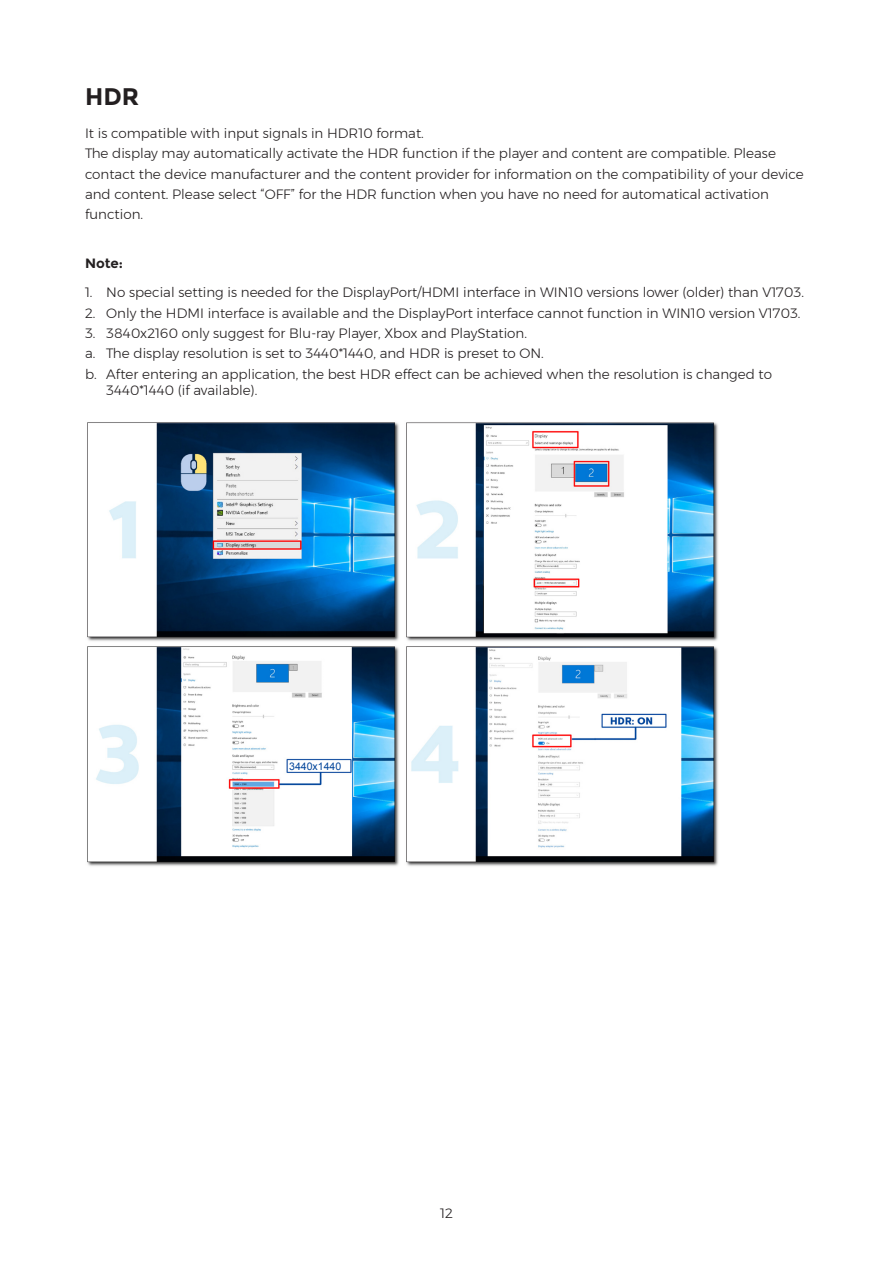
<style>
.page{position:relative;width:893px;height:1263px;background:#fff}
.page>*{position:absolute;margin:0;border:0;box-sizing:border-box;transform-origin:0 0}
.Heading_2{font:700 24px "Montserrat";color:#231f20}
.正文_text-1{font:300 13.5px/20.2px "Montserrat";color:#231f20}
.content_bold{font:700 13.5px "Montserrat";color:#231f20}
.t1{font:10.5px "Arial";color:#00449a}
</style>
<div class="page">
<img style="left:87px;top:422px;width:312px;height:219px">
<img style="left:406px;top:422px;width:312px;height:219px">
<img style="left:87px;top:646px;width:312px;height:220px">
<img style="left:406px;top:646px;width:312px;height:220px">
<p class="Heading_2" style="left:85px;top:83px;width:56px">HDR</p>
<p class="正文_text-1" style="left:85px;top:123px;width:340px">It is compatible with input signals in HDR10 format.</p>
<p class="正文_text-1" style="left:85px;top:143px;width:720px">The display may automatically activate the HDR function if the player and content are compatible. Please contact the device manufacturer and the content provider for information on the compatibility of your device and content. Please select “OFF” for the HDR function when you have no need for automatical activation function.</p>
<p class="content_bold" style="left:85px;top:255px;width:40px">Note:</p>
<p class="正文_text-1" style="left:85px;top:282px;width:720px">1. No special setting is needed for the DisplayPort/HDMI interface in WIN10 versions lower (older) than V1703.</p>
<p class="正文_text-1" style="left:85px;top:302px;width:717px">2. Only the HDMI interface is available and the DisplayPort interface cannot function in WIN10 version V1703.</p>
<p class="正文_text-1" style="left:85px;top:323px;width:443px">3. 3840x2160 only suggest for Blu-ray Player, Xbox and PlayStation.</p>
<p class="正文_text-1" style="left:85px;top:343px;width:460px">a. The display resolution is set to 3440*1440, and HDR is preset to ON.</p>
<p class="正文_text-1" style="left:106px;top:366px;width:667px;line-height:16.2px;text-indent:-21px">b. After entering an application, the best HDR effect can be achieved when the resolution is changed to<br>3440*1440 (if available).</p>
<p class="t1" style="left:289px;top:759px;width:54px">3440x1440</p>
<p class="正文_text-1" style="left:440px;top:1203px;width:14px">12</p>
</div>
